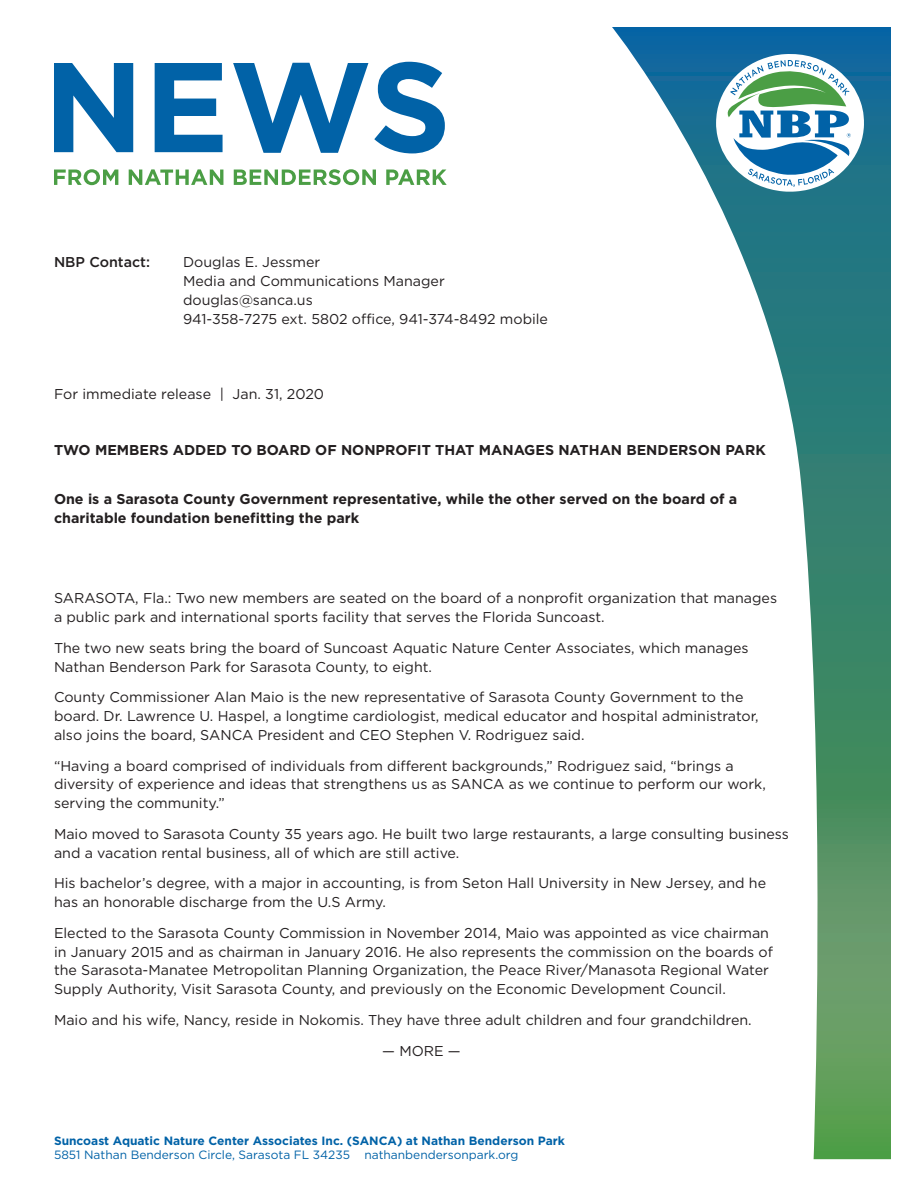
<style>
.page{position:relative;width:918px;height:1188px;background:#fff}
.page>*{position:absolute;margin:0;border:0;box-sizing:border-box;transform-origin:0 0}
.t1{font:14.25px/18.8px "Gotham";color:#231f20}
.t2{font:700 14.25px/18.8px "Gotham";color:#231f20}
.t3{font:500 14.25px "Gotham";color:#231f20}
.t4{font:700 12px "Gotham";color:#0162a7}
.t5{font:12px "Gotham";color:#0162a7}
</style>
<div class="page">
<svg style="left:612px;top:27px;width:279px;height:1132px"></svg>
<svg style="left:54px;top:169px;width:393px;height:16px"></svg>
<svg style="left:54px;top:62px;width:391px;height:91px"></svg>
<svg style="left:716px;top:53px;width:148px;height:139px"></svg>
<p class="t3" style="left:54px;top:254px;width:98px">NBP Contact:</p>
<p class="t1" style="left:183px;top:253px;width:367px">Douglas E. Jessmer<br>Media and Communications Manager douglas@sanca.us<br>941-358-7275 ext. 5802 office, 941-374-8492 mobile</p>
<p class="t1" style="left:54px;top:384px;width:272px">For immediate release | Jan. 31, 2020</p>
<p class="t2" style="left:54px;top:440px;width:713px">TWO MEMBERS ADDED TO BOARD OF NONPROFIT THAT MANAGES NATHAN BENDERSON PARK</p>
<p class="t2" style="left:54px;top:490px;width:685px">One is a Sarasota County Government representative, while the other served on the board of a charitable foundation benefitting the park</p>
<p class="t1" style="left:54px;top:589px;width:725px">SARASOTA, Fla.: Two new members are seated on the board of a nonprofit organization that manages a public park and international sports facility that serves the Florida Suncoast.</p>
<p class="t1" style="left:54px;top:638px;width:696px">The two new seats bring the board of Suncoast Aquatic Nature Center Associates, which manages<br>Nathan Benderson Park for Sarasota County, to eight.</p>
<p class="t1" style="left:54px;top:688px;width:706px">County Commissioner Alan Maio is the new representative of Sarasota County Government to the board. Dr. Lawrence U. Haspel, a longtime cardiologist, medical educator and hospital administrator, also joins the board, SANCA President and CEO Stephen V. Rodriguez said.</p>
<p class="t1" style="left:54px;top:756px;width:713px">“Having a board comprised of individuals from different backgrounds,” Rodriguez said, “brings a diversity of experience and ideas that strengthens us as SANCA as we continue to perform our work, serving the community.”</p>
<p class="t1" style="left:54px;top:824px;width:737px">Maio moved to Sarasota County 35 years ago. He built two large restaurants, a large consulting business and a vacation rental business, all of which are still active.</p>
<p class="t1" style="left:54px;top:874px;width:714px">His bachelor’s degree, with a major in accounting, is from Seton Hall University in New Jersey, and he has an honorable discharge from the U.S Army.</p>
<p class="t1" style="left:54px;top:923px;width:721px">Elected to the Sarasota County Commission in November 2014, Maio was appointed as vice chairman in January 2015 and as chairman in January 2016. He also represents the commission on the boards of the Sarasota-Manatee Metropolitan Planning Organization, the Peace River/Manasota Regional Water Supply Authority, Visit Sarasota County, and previously on the Economic Development Council.</p>
<p class="t1" style="left:54px;top:1010px;width:699px">Maio and his wife, Nancy, reside in Nokomis. They have three adult children and four grandchildren.</p>
<p class="t1" style="left:382px;top:1041px;width:80px">— MORE —</p>
<p class="t4" style="left:54px;top:1134px;width:512px">Suncoast Aquatic Nature Center Associates Inc. (SANCA) at Nathan Benderson Park</p>
<p class="t5" style="left:54px;top:1148px;width:466px">5851 Nathan Benderson Circle, Sarasota FL 34235 nathanbendersonpark.org</p>
</div>
